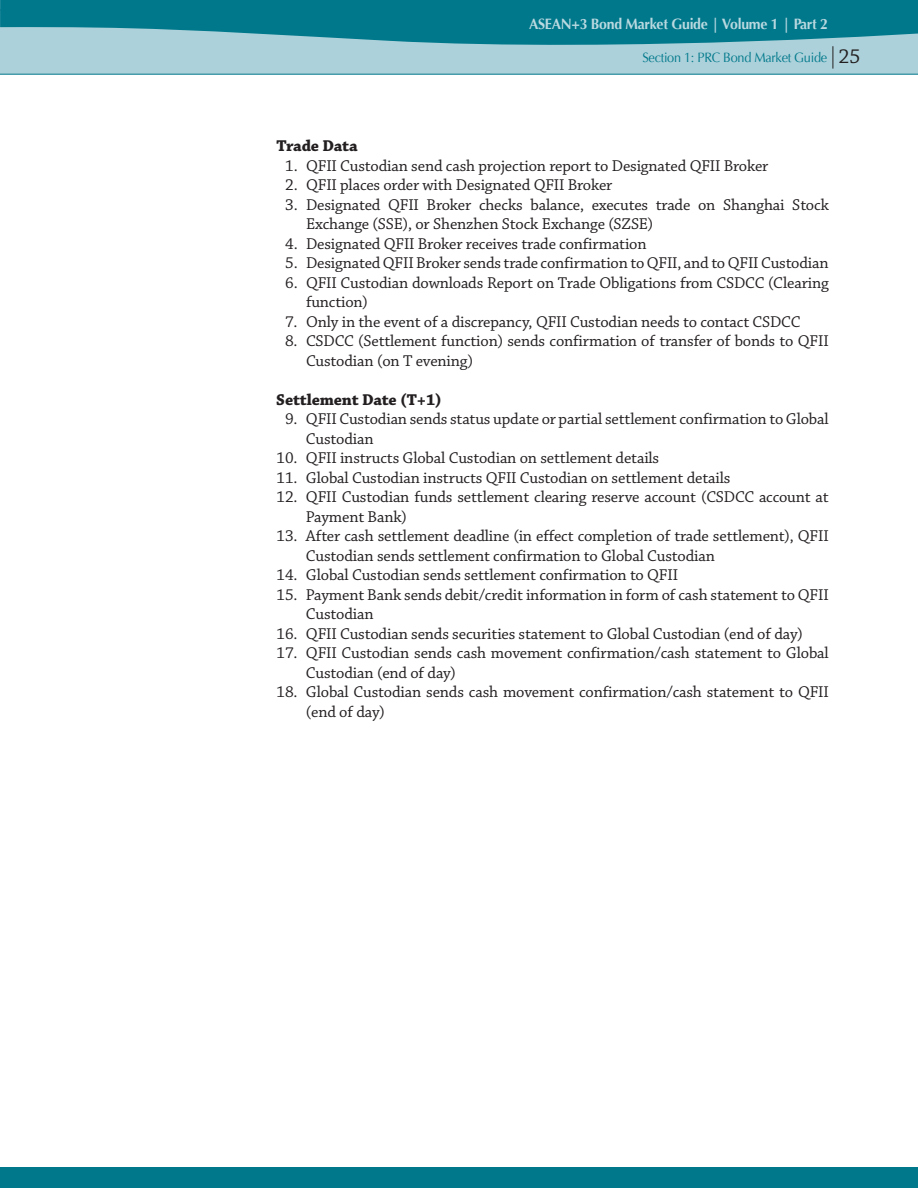
<style>
.page{position:relative;width:918px;height:1188px;background:#fff}
.page>*{position:absolute;margin:0;border:0;box-sizing:border-box;transform-origin:0 0}
.t1{font:16.5px/19.5px "Chaparral Pro";letter-spacing:-.01em;color:#231f20}
.t2{font:700 16.5px "Chaparral Pro";letter-spacing:-.01em;color:#231f20}
.t3{font:700 15px "Optima";letter-spacing:-.02em;color:#bad9e0;scale:.94 1}
.t4{font:13.5px "Optima";letter-spacing:-.02em;color:#00788b;scale:.94 1}
.s1{font-family:"Chaparral Pro";font-size:21px;color:#231f20}
</style>
<div class="page">
<svg style="left:0;top:54px;width:918px;height:21px;background:#a4cdd6"></svg>
<div style="left:0;top:1167px;width:918px;height:21px;background:#00788b"></div>
<svg style="left:0;top:0;width:918px;height:54px;background:#3493a3"></svg>
<svg style="left:833px;top:46px;width:1px;height:23px"></svg>
<p class="t3" style="left:529px;top:15px;width:320px">ASEAN+3 Bond Market Guide | Volume 1 | Part 2</p>
<p class="t4" style="left:642px;top:49px;width:234px">Section 1: PRC Bond Market Guide <span class="s1">25</span></p>
<p class="t2" style="left:276px;top:136px;width:83px">Trade Data</p>
<p class="t1" style="left:285px;top:156px;width:485px">1. QFII Custodian send cash projection report to Designated QFII Broker</p>
<p class="t1" style="left:285px;top:176px;width:329px">2. QFII places order with Designated QFII Broker</p>
<p class="t1" style="left:306px;top:195px;width:524px;text-indent:-21px">3. Designated QFII Broker checks balance, executes trade on Shanghai Stock<br>Exchange (SSE), or Shenzhen Stock Exchange (SZSE)</p>
<p class="t1" style="left:285px;top:235px;width:363px">4. Designated QFII Broker receives trade confirmation</p>
<p class="t1" style="left:285px;top:254px;width:545px">5. Designated QFII Broker sends trade confirmation to QFII, and to QFII Custodian</p>
<p class="t1" style="left:306px;top:274px;width:524px;text-indent:-21px">6. QFII Custodian downloads Report on Trade Obligations from CSDCC (Clearing function)</p>
<p class="t1" style="left:285px;top:313px;width:517px">7. Only in the event of a discrepancy, QFII Custodian needs to contact CSDCC</p>
<p class="t1" style="left:306px;top:332px;width:524px;text-indent:-21px">8. CSDCC (Settlement function) sends confirmation of transfer of bonds to QFII<br>Custodian (on T evening)</p>
<p class="t2" style="left:276px;top:390px;width:167px">Settlement Date (T+1)</p>
<p class="t1" style="left:306px;top:410px;width:524px;text-indent:-21px">9. QFII Custodian sends status update or partial settlement confirmation to Global<br>Custodian</p>
<p class="t1" style="left:277px;top:449px;width:384px">10. QFII instructs Global Custodian on settlement details</p>
<p class="t1" style="left:277px;top:469px;width:455px">11. Global Custodian instructs QFII Custodian on settlement details</p>
<p class="t1" style="left:306px;top:488px;width:524px;text-indent:-29px">12. QFII Custodian funds settlement clearing reserve account (CSDCC account at<br>Payment Bank)</p>
<p class="t1" style="left:306px;top:527px;width:524px;text-indent:-29px">13. After cash settlement deadline (in effect completion of trade settlement), QFII<br>Custodian sends settlement confirmation to Global Custodian</p>
<p class="t1" style="left:277px;top:566px;width:403px">14. Global Custodian sends settlement confirmation to QFII</p>
<p class="t1" style="left:306px;top:586px;width:524px;text-indent:-29px">15. Payment Bank sends debit/credit information in form of cash statement to QFII<br>Custodian</p>
<p class="t1" style="left:277px;top:625px;width:528px">16. QFII Custodian sends securities statement to Global Custodian (end of day)</p>
<p class="t1" style="left:306px;top:644px;width:524px;text-indent:-29px">17. QFII Custodian sends cash movement confirmation/cash statement to Global<br>Custodian (end of day)</p>
<p class="t1" style="left:306px;top:683px;width:524px;text-indent:-29px">18. Global Custodian sends cash movement confirmation/cash statement to QFII (end of day)</p>
</div>
